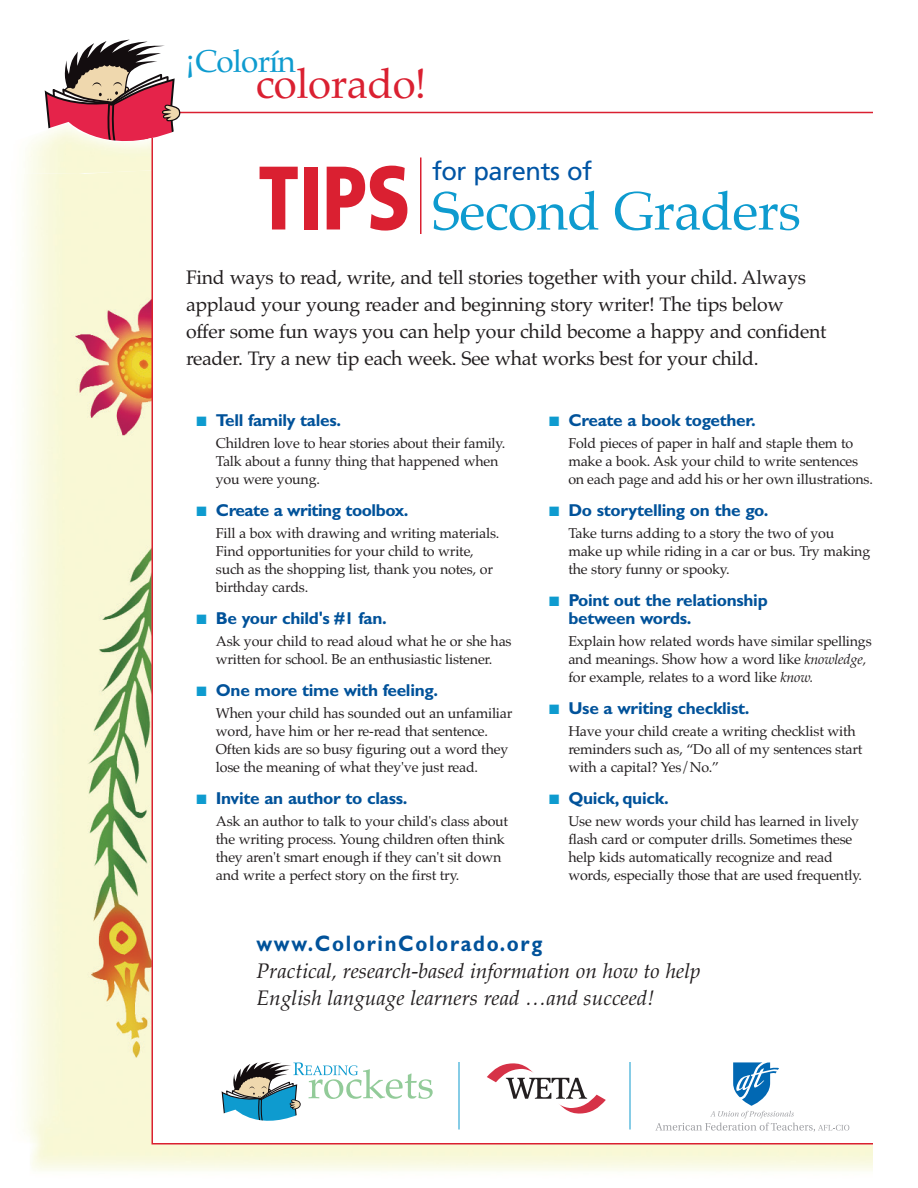
<style>
.page{position:relative;width:918px;height:1188px;background:#fff}
.page>*{position:absolute;margin:0;border:0;box-sizing:border-box;transform-origin:0 0}
.t1{font:900 90px "Frutiger";color:#da2031;scale:.8 1}
.t2{font:54px "Palatino";letter-spacing:-.015em;color:#0e9bcf}
.t3{font:42px "Palatino";letter-spacing:-.01em;color:#da2031}
.t4{font:31.5px "Palatino";letter-spacing:-.025em;color:#0e9bcf}
.t5{font:25.5px "Frutiger";letter-spacing:-.015em;color:#0155a5}
.t6{font:700 22.5px "Gill Sans";letter-spacing:.085em;color:#01529a;scale:.9 1}
.t7{font:italic 21px/27px "Palatino";color:#231f20}
.t8{font:19.5px/27px "Palatino";letter-spacing:-.015em;color:#231f20}
.t9{font:700 17.25px/18px "Gill Sans";letter-spacing:-.015em;color:#01529a}
.t10{font:14.25px/18px "Palatino";letter-spacing:-.015em;color:#231f20}
.s1{color:#0e9bcf}
.s2{font-style:italic}
</style>
<div class="page">
<img style="left:24px;top:180px;width:849px;height:991px">
<div style="left:153px;top:112px;width:765px;height:1031px;background:#fff"></div>
<svg style="left:487px;top:1063px;width:119px;height:51px"></svg>
<svg style="left:655px;top:1062px;width:194px;height:70px"></svg>
<svg style="left:221px;top:1062px;width:212px;height:59px"></svg>
<hr style="left:459px;top:1062px;width:1px;height:68px;background:#0e9bcf">
<hr style="left:630px;top:1062px;width:1px;height:68px;background:#0e9bcf">
<hr style="left:180px;top:112px;width:693px;height:1px;background:#da2031">
<hr style="left:152px;top:1143px;width:721px;height:1px;background:#da2031">
<svg style="left:44px;top:39px;width:151px;height:99px"></svg>
<img style="left:24px;top:123px;width:129px;height:57px">
<hr style="left:152px;top:138px;width:1px;height:1005px;background:#da2031">
<hr style="left:420px;top:158px;width:2px;height:76px;background:#da2031">
<h3 class="t4" style="left:195px;top:49px;width:102px">Colorín</h3>
<h3 class="t4" style="left:186px;top:46px;width:10px">¡</h3>
<h3 class="t3" style="left:256px;top:67px;width:173px">colorado!</h3>
<h1 class="t1" style="left:259px;top:162px;width:192px">TIPS</h1>
<h3 class="t5" style="left:432px;top:160px;width:162px">for parents of</h3>
<h2 class="t2" style="left:432px;top:190px;width:370px">Second Graders</h2>
<p class="t8" style="left:186px;top:266px;width:642px">Find ways to read, write, and tell stories together with your child. Always applaud your young reader and beginning story writer! The tips below offer some fun ways you can help your child become a happy and confident reader. Try a new tip each week. See what works best for your child.</p>
<p class="t9" style="left:197px;top:413px;width:146px"><span class="s1">■</span> Tell family tales.</p>
<p class="t10" style="left:216px;top:436px;width:291px">Children love to hear stories about their family.<br>Talk about a funny thing that happened when you were young.</p>
<p class="t9" style="left:197px;top:503px;width:213px"><span class="s1">■</span> Create a writing toolbox.</p>
<p class="t10" style="left:216px;top:526px;width:285px">Fill a box with drawing and writing materials.<br>Find opportunities for your child to write, such as the shopping list, thank you notes, or birthday cards.</p>
<p class="t9" style="left:197px;top:611px;width:192px"><span class="s1">■</span> Be your child's #1 fan.</p>
<p class="t10" style="left:216px;top:634px;width:297px">Ask your child to read aloud what he or she has written for school. Be an enthusiastic listener.</p>
<p class="t9" style="left:197px;top:683px;width:243px"><span class="s1">■</span> One more time with feeling.</p>
<p class="t10" style="left:216px;top:706px;width:298px">When your child has sounded out an unfamiliar word, have him or her re-read that sentence.<br>Often kids are so busy figuring out a word they lose the meaning of what they've just read.</p>
<p class="t9" style="left:197px;top:791px;width:212px"><span class="s1">■</span> Invite an author to class.</p>
<p class="t10" style="left:216px;top:814px;width:294px">Ask an author to talk to your child's class about the writing process. Young children often think they aren't smart enough if they can't sit down and write a perfect story on the first try.</p>
<p class="t9" style="left:549px;top:413px;width:208px"><span class="s1">■</span> Create a book together.</p>
<p class="t10" style="left:568px;top:436px;width:306px">Fold pieces of paper in half and staple them to make a book. Ask your child to write sentences on each page and add his or her own illustrations.</p>
<p class="t9" style="left:549px;top:503px;width:221px"><span class="s1">■</span> Do storytelling on the go.</p>
<p class="t10" style="left:568px;top:526px;width:303px">Take turns adding to a story the two of you make up while riding in a car or bus. Try making the story funny or spooky.</p>
<p class="t9" style="left:568px;top:593px;width:201px;text-indent:-19px"><span class="s1">■</span> Point out the relationship between words.</p>
<p class="t10" style="left:568px;top:634px;width:305px">Explain how related words have similar spellings and meanings. Show how a word like <span class="s2">knowledge, </span>for example, relates to a word like <span class="s2">know.</span></p>
<p class="t9" style="left:549px;top:701px;width:202px"><span class="s1">■</span> Use a writing checklist.</p>
<p class="t10" style="left:568px;top:724px;width:296px">Have your child create a writing checklist with reminders such as, “Do all of my sentences start with a capital? Yes/No.”</p>
<p class="t9" style="left:549px;top:791px;width:121px"><span class="s1">■</span> Quick, quick.</p>
<p class="t10" style="left:568px;top:814px;width:295px">Use new words your child has learned in lively flash card or computer drills. Sometimes these help kids automatically recognize and read words, especially those that are used frequently.</p>
<h3 class="t6" style="left:256px;top:936px;width:319px">www.ColorinColorado.org</h3>
<h3 class="t7" style="left:256px;top:960px;width:446px">Practical, research-based information on how to help<br>English language learners read …and succeed!</h3>
</div>
